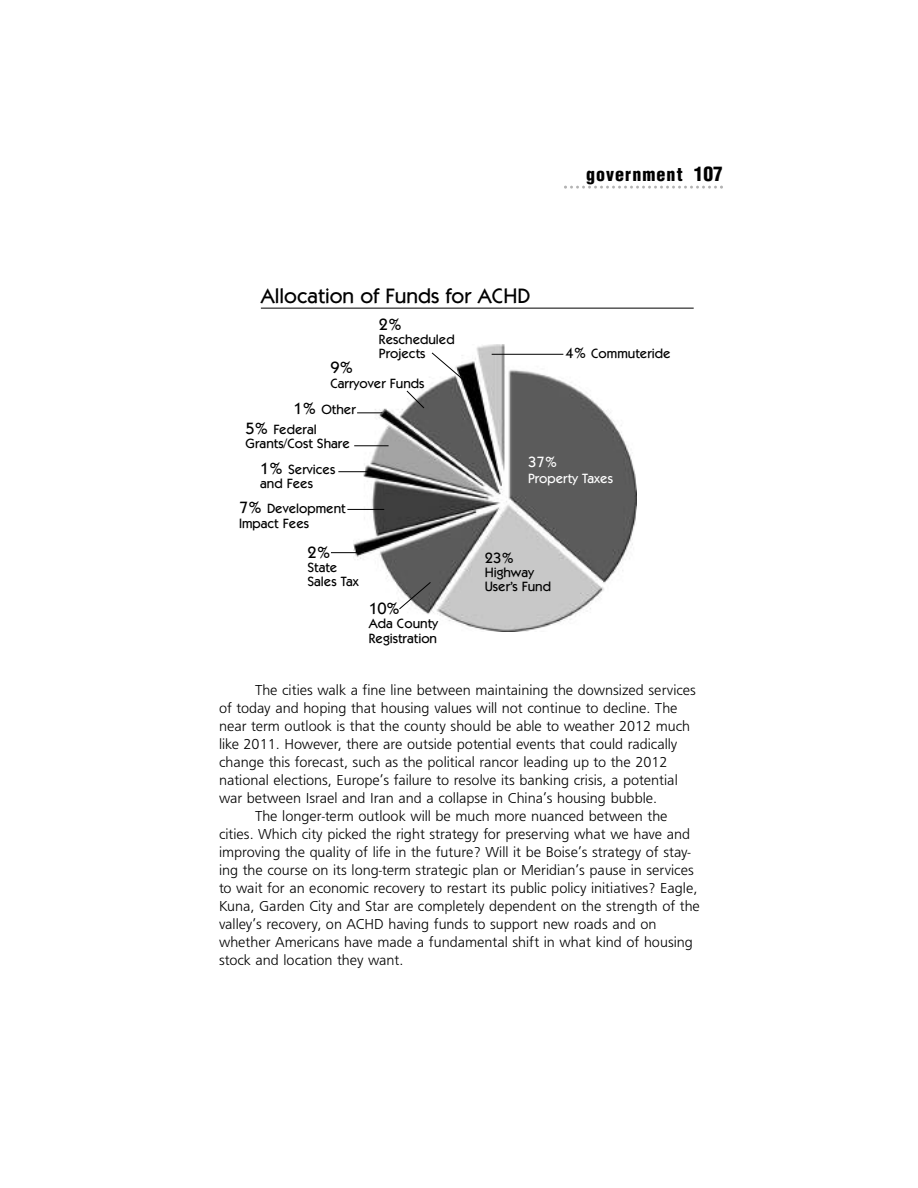
<style>
.page{position:relative;width:918px;height:1188px;background:#fff}
.page>*{position:absolute;margin:0;border:0;box-sizing:border-box;transform-origin:0 0}
.t1{font:500 21px "Itc Kabel";color:#000}
.t2{font:900 condensed 18px "Helvetica";letter-spacing:.06em;color:#000}
.t3{font:500 16.5px "Itc Kabel";color:#000}
.t4{font:15px "Frugal Sans Light DTC";color:#000}
.t5{font:500 15px "Itc Kabel";color:#fff}
.t6{font:500 15px "Itc Kabel";color:#000}
.t7{font:500 13.5px/14.2px "Itc Kabel";color:#000}
.t8{font:500 13.5px "Itc Kabel";color:#fff}
.s1{font-size:19.5px}
.s2{font-size:16.5px}
.s3{font-size:15px}
</style>
<div class="page">
<svg style="left:564px;top:186px;width:159px;height:3px"></svg>
<img style="left:353px;top:344px;width:284px;height:288px">
<hr style="left:492px;top:354px;width:71px;height:1px;background:#000">
<svg style="left:399px;top:582px;width:32px;height:27px"></svg>
<hr style="left:331px;top:552px;width:30px;height:1px;background:#000">
<hr style="left:347px;top:509px;width:37px;height:1px;background:#000">
<hr style="left:338px;top:471px;width:31px;height:1px;background:#000">
<hr style="left:354px;top:446px;width:35px;height:1px;background:#000">
<svg style="left:357px;top:413px;width:25px;height:1px"></svg>
<svg style="left:407px;top:391px;width:17px;height:17px"></svg>
<svg style="left:432px;top:353px;width:36px;height:31px"></svg>
<hr style="left:261px;top:308px;width:433px;height:1px;background:#000">
<p class="t2" style="left:586px;top:164px;width:138px">government <span class="s1">107</span></p>
<p class="t1" style="left:261px;top:289px;width:271px">Allocation of Funds for ACHD</p>
<p class="t3" style="left:379px;top:318px;width:25px">2%</p>
<p class="t7" style="left:379px;top:333px;width:77px">Rescheduled<br>Projects</p>
<p class="t3" style="left:330px;top:362px;width:25px">9%</p>
<p class="t7" style="left:330px;top:378px;width:96px">Carryover Funds</p>
<p class="t7" style="left:293px;top:404px;width:64px"><span class="s2">1%</span> Other</p>
<p class="t7" style="left:245px;top:424px;width:106px"><span class="s2">5%</span> Federal<br>Grants/Cost Share</p>
<p class="t7" style="left:565px;top:347px;width:107px"><span class="s3">4%</span> Commuteride</p>
<p class="t7" style="left:260px;top:463px;width:77px"><span class="s2">1%</span> Services and Fees</p>
<p class="t7" style="left:239px;top:503px;width:108px"><span class="s2">7%</span> Development<br>Impact Fees</p>
<p class="t3" style="left:308px;top:546px;width:25px">2%</p>
<p class="t7" style="left:308px;top:561px;width:53px">State<br>Sales Tax</p>
<p class="t3" style="left:369px;top:603px;width:34px">10%</p>
<p class="t7" style="left:369px;top:618px;width:71px">Ada County<br>Registration</p>
<p class="t5" style="left:528px;top:457px;width:32px">37%</p>
<p class="t8" style="left:528px;top:474px;width:87px">Property Taxes</p>
<p class="t6" style="left:485px;top:552px;width:32px">23%</p>
<p class="t7" style="left:485px;top:566px;width:68px">Highway<br>User’s Fund</p>
<p class="t4" style="left:255px;top:681px;width:443px">The cities walk a fine line between maintaining the downsized services</p>
<p class="t4" style="left:219px;top:699px;width:460px">of today and hoping that housing values will not continue to decline. The</p>
<p class="t4" style="left:219px;top:717px;width:473px">near term outlook is that the county should be able to weather 2012 much</p>
<p class="t4" style="left:219px;top:735px;width:460px">like 2011. However, there are outside potential events that could radically</p>
<p class="t4" style="left:219px;top:753px;width:450px">change this forecast, such as the political rancor leading up to the 2012</p>
<p class="t4" style="left:219px;top:771px;width:460px">national elections, Europe’s failure to resolve its banking crisis, a potential</p>
<p class="t4" style="left:219px;top:789px;width:440px">war between Israel and Iran and a collapse in China’s housing bubble.</p>
<p class="t4" style="left:255px;top:807px;width:414px">The longer-term outlook will be much more nuanced between the</p>
<p class="t4" style="left:219px;top:825px;width:473px">cities. Which city picked the right strategy for preserving what we have and</p>
<p class="t4" style="left:219px;top:843px;width:473px">improving the quality of life in the future? Will it be Boise’s strategy of stay-</p>
<p class="t4" style="left:219px;top:861px;width:476px">ing the course on its long-term strategic plan or Meridian’s pause in services</p>
<p class="t4" style="left:219px;top:879px;width:480px">to wait for an economic recovery to restart its public policy initiatives? Eagle,</p>
<p class="t4" style="left:219px;top:897px;width:482px">Kuna, Garden City and Star are completely dependent on the strength of the</p>
<p class="t4" style="left:219px;top:915px;width:439px">valley’s recovery, on ACHD having funds to support new roads and on</p>
<p class="t4" style="left:219px;top:933px;width:476px">whether Americans have made a fundamental shift in what kind of housing</p>
<p class="t4" style="left:219px;top:951px;width:186px">stock and location they want.</p>
</div>
